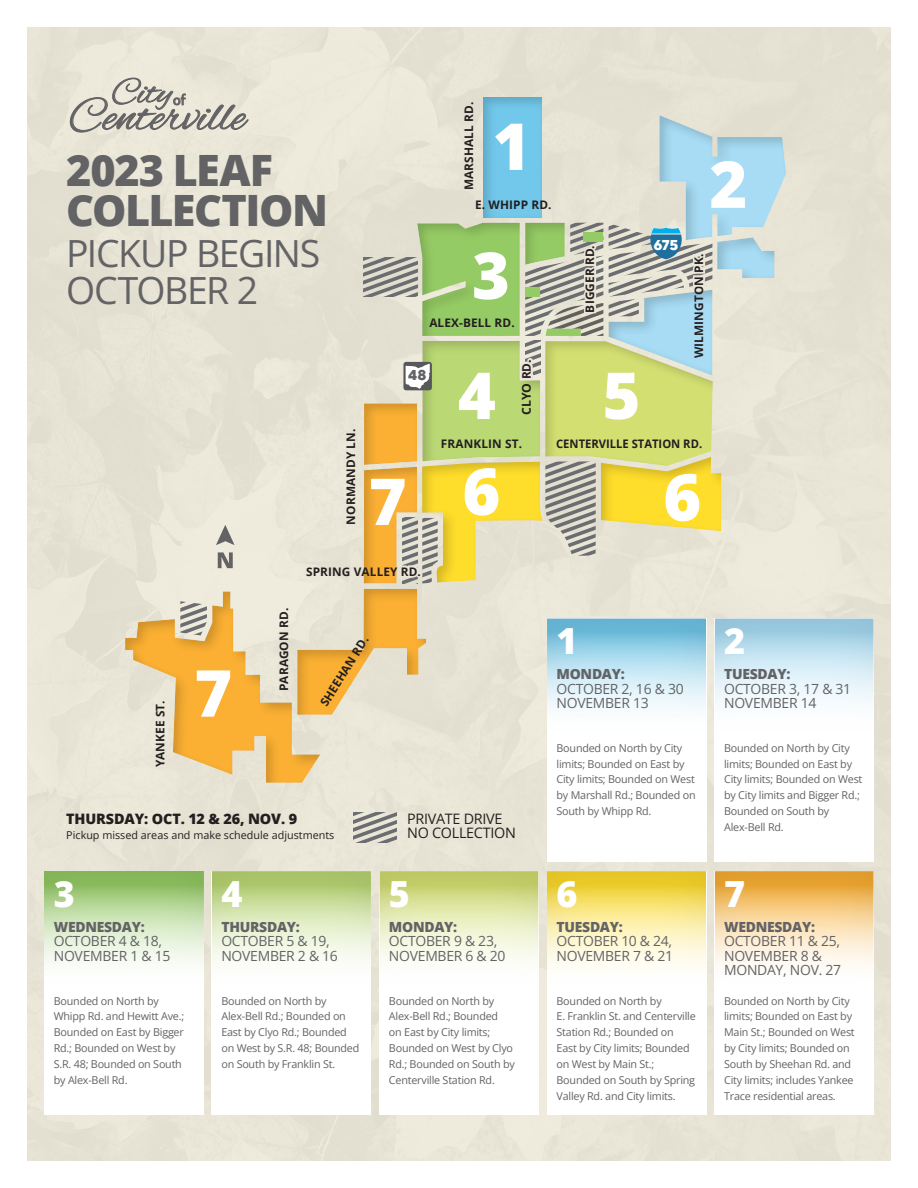
<style>
.page{position:relative;width:918px;height:1188px;background:#fff}
.page>*{position:absolute;margin:0;border:0;box-sizing:border-box;transform-origin:0 0}
.t1{font:800 64.8px "Open Sans";color:#fff}
.t2{font:48.3px "Alex Brush";color:#636366}
.t3{font:800 43.2px/40.3px "Open Sans";letter-spacing:-.035em;color:#636366}
.t4{font:37.5px/37.5px "Open Sans";letter-spacing:-.04em;color:#636366}
.t5{font:36.75px "Alex Brush";color:#636366}
.t6{font:800 36px "Open Sans";color:#fff}
.t7{font:15.75px "URW Grotesk T Ligh";color:#636366}
.t8{font:800 14.4px "Open Sans";letter-spacing:-.01em;color:#231f20}
.t9{font:14.4px/14.4px "Open Sans";letter-spacing:-.02em;color:#231f20}
.t10{font:800 14.25px "TT Norms";color:#fff}
.t11{font:800 14.25px "TT Norms";color:#636366}
.t12{font:13.95px/14.4px "Open Sans";letter-spacing:-.02em;color:#636366}
.t13{font:800 13.95px "Open Sans";letter-spacing:-.02em;color:#636366}
.t14{font:700 12.3px "Open Sans";color:#231f20}
.t15{font:700 11.85px "Open Sans";letter-spacing:.01em;color:#231f20}
.t16{font:700 11.85px "Open Sans";letter-spacing:.01em;color:#231f20;scale:.95 1}
.t17{font:10.8px/15.9px "Open Sans";letter-spacing:-.02em;color:#636366}
.t18{font:10.8px "Open Sans";color:#231f20}
.s1{font-size:11.85px}
</style>
<div class="page">
<svg style="left:354px;top:812px;width:43px;height:30px"></svg>
<div style="left:545px;top:870px;width:162px;height:121px;background:#231f20;opacity:.15"></div>
<div style="left:546px;top:617px;width:161px;height:121px;background:#231f20;opacity:.15"></div>
<div style="left:713px;top:870px;width:161px;height:121px;background:#231f20;opacity:.15"></div>
<div style="left:713px;top:617px;width:161px;height:121px;background:#231f20;opacity:.15"></div>
<div style="left:378px;top:870px;width:161px;height:121px;background:#231f20;opacity:.15"></div>
<div style="left:210px;top:870px;width:162px;height:121px;background:#231f20;opacity:.15"></div>
<div style="left:43px;top:870px;width:161px;height:121px;background:#231f20;opacity:.15"></div>
<div style="left:606px;top:115px;width:180px;height:263px;background:#231f20;opacity:.2"></div>
<div style="left:362px;top:403px;width:56px;height:64px;background:#e7e4d5"></div>
<div style="left:362px;top:466px;width:56px;height:118px;background:#e5e2d3"></div>
<div style="left:122px;top:590px;width:199px;height:194px;background:#e9e6d7"></div>
<div style="left:481px;top:96px;width:62px;height:124px;background:#231f20;opacity:.2"></div>
<svg style="left:218px;top:552px;width:15px;height:16px"></svg>
<svg style="left:216px;top:525px;width:19px;height:20px"></svg>
<svg style="left:70px;top:78px;width:178px;height:54px;background:#d3d0c5"></svg>
<svg style="left:125px;top:589px;width:301px;height:194px"></svg>
<svg style="left:364px;top:223px;width:357px;height:360px;background:#d1d08f"></svg>
<div style="left:416px;top:221px;width:105px;height:117px;background:#231f20;opacity:.2"></div>
<h3 class="t5" style="left:112px;top:72px;width:62px">City</h3>
<h3 class="t7" style="left:173px;top:91px;width:14px">of</h3>
<h2 class="t2" style="left:69px;top:89px;width:178px">Centerville</h2>
<h3 class="t3" style="left:66px;top:148px;width:263px">2023 LEAF<br>COLLECTION</h3>
<h3 class="t4" style="left:66px;top:233px;width:255px">PICKUP BEGINS<br>OCTOBER 2</h3>
<p class="t15" style="left:343px;top:525px;width:97px;rotate:-90deg">NORMANDY LN.</p>
<p class="t15" style="left:461px;top:190px;width:90px;rotate:-90deg">MARSHALL RD.</p>
<h1 class="t1" style="left:492px;top:97px;width:39px">1</h1>
<p class="t15" style="left:475px;top:196px;width:78px">E. WHIPP RD.</p>
<h1 class="t1" style="left:709px;top:135px;width:39px">2</h1>
<h3 class="t10" style="left:653px;top:235px;width:27px">675</h3>
<p class="t15" style="left:582px;top:313px;width:69px;rotate:-90deg">BIGGER RD.</p>
<p class="t15" style="left:691px;top:358px;width:106px;rotate:-90deg">WILMINGTON PK.</p>
<h1 class="t1" style="left:472px;top:226px;width:39px">3</h1>
<p class="t15" style="left:429px;top:315px;width:87px">ALEX-BELL RD.</p>
<p class="t14" style="left:518px;top:415px;width:58px;rotate:-90deg">CLYO <span class="s1">RD.</span></p>
<h3 class="t11" style="left:408px;top:366px;width:20px">48</h3>
<h1 class="t1" style="left:458px;top:346px;width:39px">4</h1>
<h1 class="t1" style="left:603px;top:346px;width:39px">5</h1>
<p class="t15" style="left:441px;top:435px;width:83px">FRANKLIN ST.</p>
<p class="t16" style="left:556px;top:435px;width:155px">CENTERVILLE STATION RD.</p>
<h1 class="t1" style="left:369px;top:447px;width:133px">7 6</h1>
<h1 class="t1" style="left:663px;top:448px;width:39px">6</h1>
<p class="t15" style="left:152px;top:767px;width:69px;rotate:-90deg">YANKEE ST.</p>
<h1 class="t1" style="left:194px;top:644px;width:39px">7</h1>
<p class="t15" style="left:276px;top:691px;width:85px;rotate:-90deg">PARAGON RD.</p>
<p class="t15" style="left:306px;top:563px;width:116px">SPRING VALLEY RD.</p>
<p class="t15" style="left:316px;top:700px;width:81px;rotate:-58deg">SHEEHAN RD.</p>
<h3 class="t8" style="left:66px;top:808px;width:232px">THURSDAY: OCT. 12 &amp; 26, NOV. 9</h3>
<p class="t18" style="left:66px;top:827px;width:270px">Pickup missed areas and make schedule adjustments</p>
<h3 class="t9" style="left:407px;top:811px;width:110px">PRIVATE DRIVE<br>NO COLLECTION</h3>
<h3 class="t6" style="left:54px;top:866px;width:23px">3</h3>
<h3 class="t6" style="left:221px;top:866px;width:23px">4</h3>
<h3 class="t6" style="left:389px;top:866px;width:23px">5</h3>
<p class="t13" style="left:54px;top:916px;width:93px">WEDNESDAY:</p>
<p class="t12" style="left:54px;top:934px;width:118px">OCTOBER 4 &amp; 18,<br>NOVEMBER 1 &amp; 15</p>
<p class="t13" style="left:221px;top:916px;width:80px">THURSDAY:</p>
<p class="t12" style="left:221px;top:934px;width:118px">OCTOBER 5 &amp; 19,<br>NOVEMBER 2 &amp; 16</p>
<p class="t13" style="left:389px;top:916px;width:70px">MONDAY:</p>
<p class="t12" style="left:389px;top:934px;width:118px">OCTOBER 9 &amp; 23,<br>NOVEMBER 6 &amp; 20</p>
<p class="t17" style="left:54px;top:992px;width:132px">Bounded on North by<br>Whipp Rd. and Hewitt Ave.;<br>Bounded on East by Bigger<br>Rd.; Bounded on West by<br>S.R. 48; Bounded on South by Alex-Bell Rd.</p>
<p class="t17" style="left:221px;top:992px;width:140px">Bounded on North by<br>Alex-Bell Rd.; Bounded on<br>East by Clyo Rd.; Bounded on West by S.R. 48; Bounded on South by Franklin St.</p>
<p class="t17" style="left:389px;top:992px;width:127px">Bounded on North by<br>Alex-Bell Rd.; Bounded<br>on East by City limits;<br>Bounded on West by Clyo<br>Rd.; Bounded on South by<br>Centerville Station Rd.</p>
<h3 class="t6" style="left:557px;top:613px;width:23px">1</h3>
<p class="t13" style="left:557px;top:663px;width:70px">MONDAY:</p>
<p class="t12" style="left:557px;top:681px;width:129px">OCTOBER 2, 16 &amp; 30<br>NOVEMBER 13</p>
<p class="t17" style="left:557px;top:740px;width:141px">Bounded on North by City limits; Bounded on East by<br>City limits; Bounded on West by Marshall Rd.; Bounded on<br>South by Whipp Rd.</p>
<h3 class="t6" style="left:557px;top:866px;width:23px">6</h3>
<p class="t13" style="left:557px;top:916px;width:68px">TUESDAY:</p>
<p class="t12" style="left:557px;top:934px;width:118px">OCTOBER 10 &amp; 24,<br>NOVEMBER 7 &amp; 21</p>
<p class="t17" style="left:557px;top:992px;width:141px">Bounded on North by<br>E. Franklin St. and Centerville<br>Station Rd.; Bounded on<br>East by City limits; Bounded on West by Main St.;<br>Bounded on South by Spring<br>Valley Rd. and City limits.</p>
<h3 class="t6" style="left:724px;top:613px;width:23px">2</h3>
<p class="t13" style="left:724px;top:663px;width:68px">TUESDAY:</p>
<p class="t12" style="left:724px;top:681px;width:129px">OCTOBER 3, 17 &amp; 31<br>NOVEMBER 14</p>
<p class="t17" style="left:724px;top:740px;width:140px">Bounded on North by City limits; Bounded on East by<br>City limits; Bounded on West by City limits and Bigger Rd.;<br>Bounded on South by<br>Alex-Bell Rd.</p>
<h3 class="t6" style="left:724px;top:866px;width:23px">7</h3>
<p class="t13" style="left:724px;top:916px;width:93px">WEDNESDAY:</p>
<p class="t12" style="left:724px;top:934px;width:119px">OCTOBER 11 &amp; 25,<br>NOVEMBER 8 &amp;<br>MONDAY, NOV. 27</p>
<p class="t17" style="left:724px;top:992px;width:132px">Bounded on North by City limits; Bounded on East by<br>Main St.; Bounded on West by City limits; Bounded on<br>South by Sheehan Rd. and<br>City limits; includes Yankee<br>Trace residential areas.</p>
</div>
